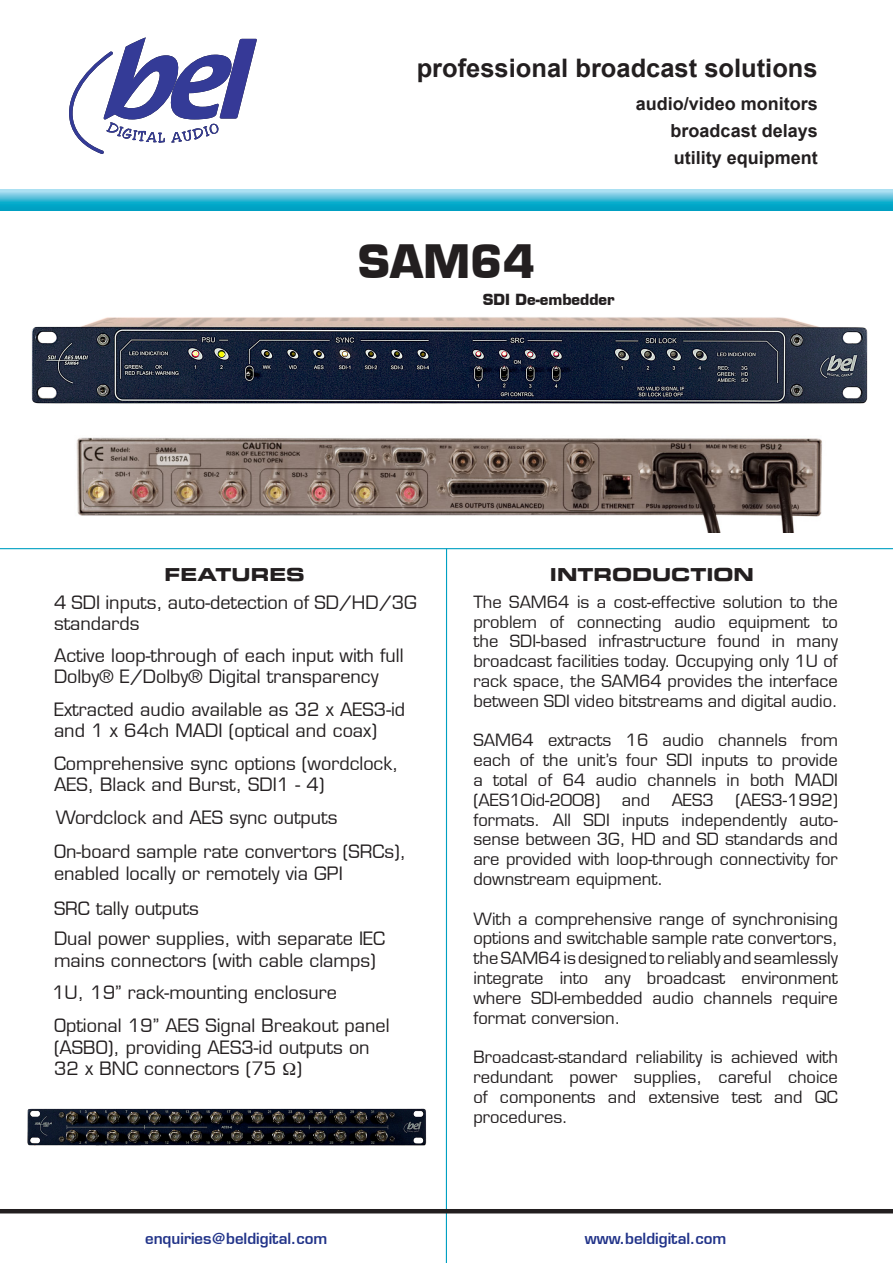
<style>
.page{position:relative;width:893px;height:1263px;background:#fff}
.page>*{position:absolute;margin:0;border:0;box-sizing:border-box;transform-origin:0 0}
.t1{font:700 45px "Eurostile";color:#231f20}
.t2{font:700 25.5px "Arial";color:#231f20}
.Bullets{font:18px/21.6px "Eurostile";color:#231f20}
.t3{font:700 18px/26.8px "Arial";color:#231f20;text-align:justify}
.t4{font:18px "Eurostile Bold Extended Two";color:#231f20}
.t5{font:16.5px/19.8px "Eurostile";color:#231f20;text-align:justify}
.t6{font:600 15px "Eurostile";color:#213389}
.t7{font:700 15px "Eurostile";color:#231f20}
</style>
<div class="page">
<img style="left:31px;top:317px;width:837px;height:87px">
<img style="left:76px;top:437px;width:746px;height:95px">
<svg style="left:69px;top:37px;width:188px;height:117px"></svg>
<svg style="left:0;top:190px;width:893px;height:20px"></svg>
<svg style="left:581px;top:1213px;width:147px;height:1px"></svg>
<hr style="left:446px;top:548px;width:1px;height:715px;background:#00a0c2">
<hr style="left:0;top:548px;width:893px;height:1px;background:#00a0c2">
<hr style="left:0;top:1209px;width:893px;height:4px;background:#231f20">
<img style="left:27px;top:1108px;width:400px;height:38px">
<h2 class="t2" style="left:417px;top:51px;width:403px">professional broadcast solutions</h2>
<p class="t3" style="left:671px;top:91px;width:149px;text-indent:-35px">audio/video monitors broadcast delays utility equipment</p>
<p class="t1" style="left:358px;top:234px;width:179px">SAM64</p>
<p class="t7" style="left:483px;top:290px;width:133px">SDI De-embedder</p>
<p class="t4" style="left:164px;top:562px;width:142px">FEATURES</p>
<p class="t4" style="left:550px;top:562px;width:206px">INTRODUCTION</p>
<p class="Bullets" style="left:54px;top:592px;width:364px">4 SDI inputs, auto-detection of SD/HD/3G standards</p>
<p class="Bullets" style="left:54px;top:644px;width:351px">Active loop-through of each input with full<br>Dolby® E/Dolby® Digital transparency</p>
<p class="Bullets" style="left:54px;top:698px;width:353px">Extracted audio available as 32 x AES3-id and 1 x 64ch MADI (optical and coax)</p>
<p class="Bullets" style="left:54px;top:752px;width:346px">Comprehensive sync options (wordclock,<br>AES, Black and Burst, SDI1 - 4)</p>
<p class="Bullets" style="left:56px;top:806px;width:283px">Wordclock and AES sync outputs</p>
<p class="Bullets" style="left:54px;top:841px;width:353px">On-board sample rate convertors (SRCs), enabled locally or remotely via GPI</p>
<p class="Bullets" style="left:54px;top:898px;width:146px">SRC tally outputs</p>
<p class="Bullets" style="left:54px;top:928px;width:333px">Dual power supplies, with separate IEC mains connectors (with cable clamps)</p>
<p class="Bullets" style="left:52px;top:982px;width:286px">1U, 19” rack-mounting enclosure</p>
<p class="Bullets" style="left:54px;top:1015px;width:337px">Optional 19” AES Signal Breakout panel (ASBO), providing AES3-id outputs on</p>
<p class="Bullets" style="left:54px;top:1058px;width:249px">32 x BNC connectors (75 )</p>
<p class="t5" style="left:473px;top:592px;width:366px">The SAM64 is a cost-effective solution to the problem of connecting audio equipment to the SDI-based infrastructure found in many broadcast facilities today. Occupying only 1U of rack space, the SAM64 provides the interface between SDI video bitstreams and digital audio.</p>
<p class="t5" style="left:473px;top:730px;width:366px">SAM64 extracts 16 audio channels from each of the unit’s four SDI inputs to provide a total of 64 audio channels in both MADI (AES10id-2008)</p>
<p class="t5" style="left:473px;top:790px;width:366px;text-indent:262px">(AES3-1992) formats. All SDI inputs independently auto&shy;sense between 3G, HD and SD standards and are provided with loop-through connectivity for downstream equipment.</p>
<p class="t5" style="left:473px;top:909px;width:366px">With a comprehensive range of synchronising options and switchable sample rate convertors, the SAM64 is designed to reliably and seamlessly integrate into any broadcast environment where SDI-embedded audio channels require format conversion.</p>
<p class="t5" style="left:473px;top:1047px;width:366px">Broadcast-standard reliability is achieved with redundant power supplies, careful choice of components and extensive test and QC procedures.</p>
<p class="t5" style="left:622px;top:790px;width:30px">and</p>
<p class="t5" style="left:672px;top:790px;width:44px">AES3</p>
<p class="t6" style="left:145px;top:1229px;width:184px">enquiries@beldigital.com</p>
<p class="t6" style="left:585px;top:1229px;width:143px">www.beldigital.com</p>
</div>
